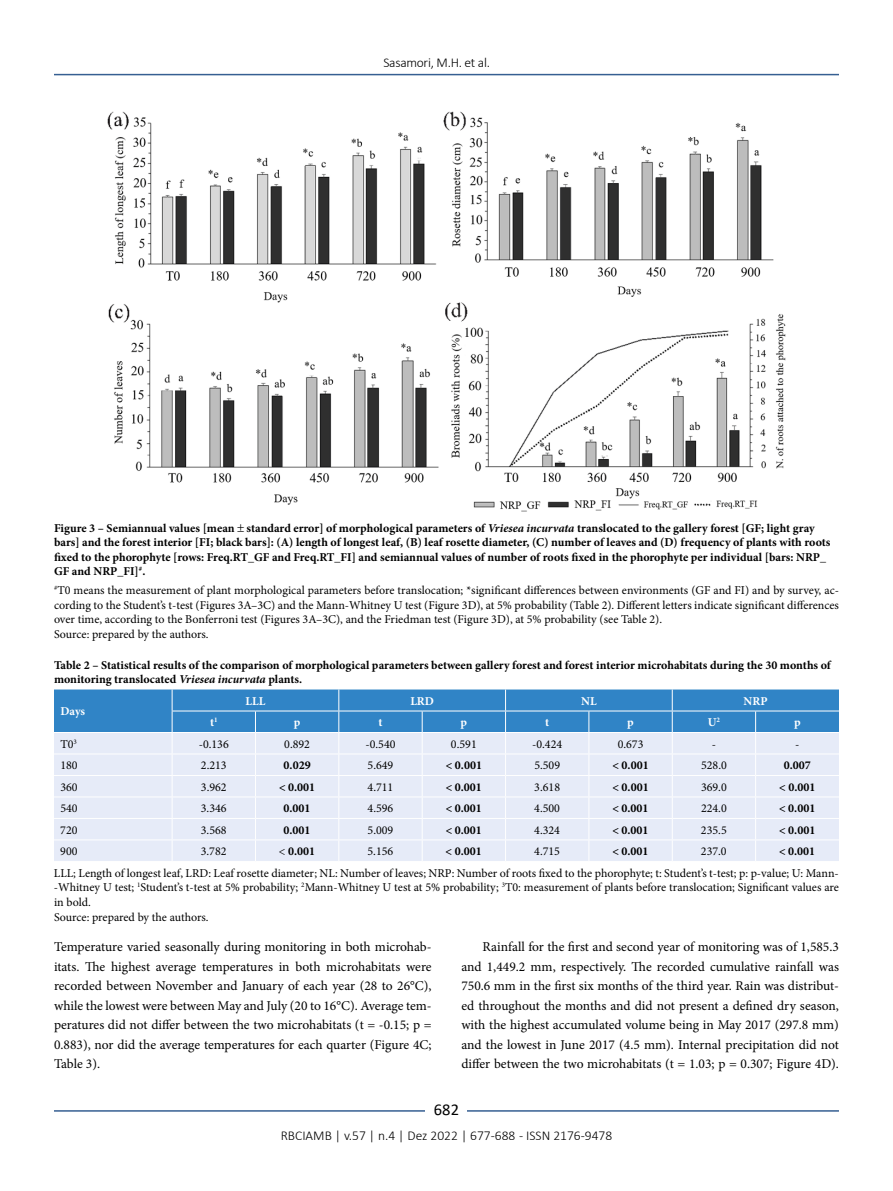
<style>
.page{position:relative;width:893px;height:1191px;background:#fff}
.page>*{position:absolute;margin:0;border:0;box-sizing:border-box;transform-origin:0 0}
.t1{font:16.5px "Calibri";color:#000}
.t2{font:13.5px/19.5px "Minion Pro";color:#000;text-align:justify}
.t3{font:300 13.5px "Calibri";color:#000}
.t4{font:300 13.5px "Calibri";letter-spacing:-.02em;color:#000}
.t5{font:12px/14.7px "Minion Pro";color:#000}
.t6{font:700 12px/14.4px "Minion Pro";color:#000}
.t7{font:700 12px "Minion Pro";color:#fff}
.s1{font-style:italic}
.s2{font-weight:400}
</style>
<div class="page">
<hr style="left:54px;top:74px;width:785px;height:1px;background:#365f92">
<hr style="left:54px;top:1110px;width:785px;height:1px;background:#365f92">
<div style="left:426px;top:1096px;width:41px;height:26px;background:#fff"></div>
<img style="left:107px;top:111px;width:679px;height:400px">
<svg style="left:54px;top:689px;width:785px;height:172px;background:#bbd3ec"></svg>
<p class="t4" style="left:383px;top:54px;width:108px">Sasamori, M.H. et al.</p>
<p class="t6" style="left:54px;top:520px;width:778px">Figure 3 – Semiannual values [mean standard error] of morphological parameters of <span class="s1">Vriesea incurvata</span> translocated to the gallery forest [GF; light gray bars] and the forest interior [FI; black bars]: (A) length of longest leaf, (B) leaf rosette diameter, (C) number of leaves and (D) frequency of plants with roots fixed to the phorophyte [rows: Freq.RT_GF and Freq.RT_FI] and semiannual values of number of roots fixed in the phorophyte per individual [bars: NRP_ GF and NRP_FI]<sup>#</sup>.</p>
<p class="t5" style="left:54px;top:583px;width:786px"><sup>#</sup>T0 means the measurement of plant morphological parameters before translocation; *significant differences between environments (GF and FI) and by survey, ac&shy;cording to the Student’s t-test (Figures 3A–3C) and the Mann-Whitney U test (Figure 3D), at 5% probability (Table 2). Different letters indicate significant differences over time, according to the Bonferroni test (Figures 3A–3C), and the Friedman test (Figure 3D), at 5% probability (see Table 2).<br>Source: prepared by the authors.</p>
<p class="t6" style="left:54px;top:657px;width:778px">Table 2 – Statistical results of the comparison of morphological parameters between gallery forest and forest interior microhabitats during the 30 months of monitoring translocated <span class="s1">Vriesea incurvata</span> plants.</p>
<p class="t7" style="left:60px;top:703px;width:26px">Days</p>
<p class="t7" style="left:246px;top:692px;width:21px">LLL</p>
<p class="t7" style="left:410px;top:692px;width:25px">LRD</p>
<p class="t7" style="left:581px;top:692px;width:17px">NL</p>
<p class="t7" style="left:744px;top:692px;width:25px">NRP</p>
<p class="t7" style="left:210px;top:714px;width:9px">t<sup>1</sup></p>
<p class="t7" style="left:294px;top:714px;width:8px">p</p>
<p class="t7" style="left:378px;top:714px;width:6px">t</p>
<p class="t7" style="left:461px;top:714px;width:8px">p</p>
<p class="t7" style="left:545px;top:714px;width:6px">t</p>
<p class="t7" style="left:627px;top:714px;width:8px">p</p>
<p class="t7" style="left:708px;top:714px;width:14px">U<sup>2</sup></p>
<p class="t7" style="left:794px;top:714px;width:8px">p</p>
<p class="t5" style="left:60px;top:736px;width:18px">T0<sup>3</sup></p>
<p class="t5" style="left:199px;top:736px;width:32px">-0.136</p>
<p class="t5" style="left:284px;top:736px;width:27px">0.892</p>
<p class="t5" style="left:365px;top:736px;width:32px">-0.540</p>
<p class="t5" style="left:451px;top:736px;width:27px">0.591</p>
<p class="t5" style="left:532px;top:736px;width:32px">-0.424</p>
<p class="t5" style="left:618px;top:736px;width:27px">0.673</p>
<p class="t5" style="left:60px;top:758px;width:19px">180</p>
<p class="t5" style="left:201px;top:758px;width:27px">2.213</p>
<p class="t6" style="left:284px;top:758px;width:29px">0.029</p>
<p class="t5" style="left:368px;top:758px;width:27px">5.649</p>
<p class="t6" style="left:446px;top:758px;width:38px">&lt; 0.001</p>
<p class="t5" style="left:534px;top:758px;width:27px">5.509</p>
<p class="t6" style="left:612px;top:758px;width:38px">&lt; 0.001</p>
<p class="t5" style="left:701px;top:758px;width:27px">528.0</p>
<p class="t6" style="left:784px;top:758px;width:29px">0.007</p>
<p class="t5" style="left:60px;top:779px;width:19px">360</p>
<p class="t5" style="left:201px;top:779px;width:27px">3.962</p>
<p class="t6" style="left:279px;top:779px;width:38px">&lt; 0.001</p>
<p class="t5" style="left:368px;top:779px;width:27px">4.711</p>
<p class="t6" style="left:446px;top:779px;width:38px">&lt; 0.001</p>
<p class="t5" style="left:534px;top:779px;width:27px">3.618</p>
<p class="t6" style="left:612px;top:779px;width:38px">&lt; 0.001</p>
<p class="t5" style="left:701px;top:779px;width:27px">369.0</p>
<p class="t6" style="left:779px;top:779px;width:38px">&lt; 0.001</p>
<p class="t5" style="left:60px;top:801px;width:19px">540</p>
<p class="t5" style="left:201px;top:801px;width:27px">3.346</p>
<p class="t6" style="left:284px;top:801px;width:29px">0.001</p>
<p class="t5" style="left:368px;top:801px;width:27px">4.596</p>
<p class="t6" style="left:446px;top:801px;width:38px">&lt; 0.001</p>
<p class="t5" style="left:534px;top:801px;width:27px">4.500</p>
<p class="t6" style="left:612px;top:801px;width:38px">&lt; 0.001</p>
<p class="t5" style="left:701px;top:801px;width:27px">224.0</p>
<p class="t6" style="left:779px;top:801px;width:38px">&lt; 0.001</p>
<p class="t5" style="left:60px;top:822px;width:19px">720</p>
<p class="t5" style="left:201px;top:822px;width:27px">3.568</p>
<p class="t6" style="left:284px;top:822px;width:29px">0.001</p>
<p class="t5" style="left:368px;top:822px;width:27px">5.009</p>
<p class="t6" style="left:446px;top:822px;width:38px">&lt; 0.001</p>
<p class="t5" style="left:534px;top:822px;width:27px">4.324</p>
<p class="t6" style="left:612px;top:822px;width:38px">&lt; 0.001</p>
<p class="t5" style="left:701px;top:822px;width:27px">235.5</p>
<p class="t6" style="left:779px;top:822px;width:38px">&lt; 0.001</p>
<p class="t5" style="left:60px;top:844px;width:19px">900</p>
<p class="t5" style="left:201px;top:844px;width:27px">3.782</p>
<p class="t6" style="left:279px;top:844px;width:38px"><span class="s2">&lt;</span> 0.001</p>
<p class="t5" style="left:368px;top:844px;width:27px">5.156</p>
<p class="t6" style="left:446px;top:844px;width:38px">&lt; 0.001</p>
<p class="t5" style="left:534px;top:844px;width:27px">4.715</p>
<p class="t6" style="left:612px;top:844px;width:38px">&lt; 0.001</p>
<p class="t5" style="left:701px;top:844px;width:27px">237.0</p>
<p class="t6" style="left:779px;top:844px;width:38px">&lt; 0.001</p>
<p class="t5" style="left:54px;top:865px;width:786px">LLL; Length of longest leaf, LRD: Leaf rosette diameter; NL: Number of leaves; NRP: Number of roots fixed to the phorophyte; t: Student’s t-test; p: p-value; U: Mann--Whitney U test; <sup>1</sup>Student’s t-test at 5% probability; <sup>2</sup>Mann-Whitney U test at 5% probability; <sup>3</sup>T0: measurement of plants before translocation; Significant values are in bold.<br>Source: prepared by the authors.</p>
<p class="t2" style="left:54px;top:937px;width:379px">Temperature varied seasonally during monitoring in both microhab&shy;itats. The highest average temperatures in both microhabitats were recorded between November and January of each year (28 to 26°C), while the lowest were between May and July (20 to 16°C). Average tem&shy;peratures did not differ between the two microhabitats (t = -0.15; p = 0.883), nor did the average temperatures for each quarter (Figure 4C; Table 3).</p>
<p class="t2" style="left:461px;top:937px;width:379px;text-indent:21px">Rainfall for the first and second year of monitoring was of 1,585.3 and 1,449.2 mm, respectively. The recorded cumulative rainfall was 750.6 mm in the first six months of the third year. Rain was distribut&shy;ed throughout the months and did not present a defined dry season, with the highest accumulated volume being in May 2017 (297.8 mm) and the lowest in June 2017 (4.5 mm). Internal precipitation did not differ between the two microhabitats (t = 1.03; p = 0.307; Figure 4D).</p>
<h1 class="t1" style="left:434px;top:1098px;width:27px">682</h1>
<p class="t3" style="left:281px;top:1126px;width:333px">RBCIAMB | v.57 | n.4 | Dez 2022 | 677-688 - ISSN 2176-9478</p>
</div>
